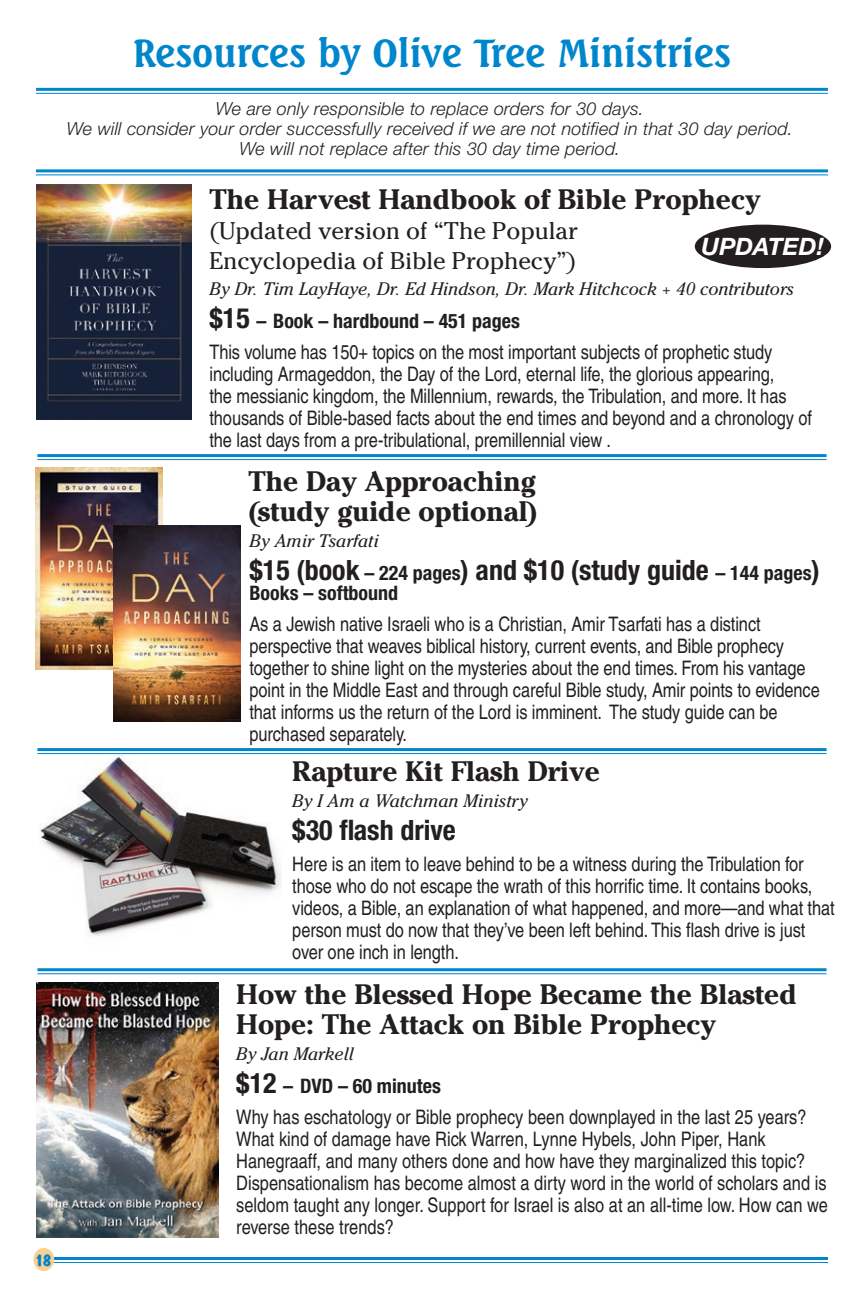
<style>
.page{position:relative;width:864px;height:1296px;background:#fff}
.page>*{position:absolute;margin:0;border:0;box-sizing:border-box;transform-origin:0 0}
.t1{font:700 38px "Seagull BT";color:#0086cc}
.t2{font:700 28px/30px "Cheltenham";color:#231f20}
.t3{font:700 condensed 28px "Helvetica Neue LT Std";color:#231f20}
.t4{font:24px/30px "Cheltenham";color:#231f20}
.t5{font:italic 700 24px "Helvetica Neue LT Std";color:#fff}
.t6{font:condensed 20px/22px "Helvetica";letter-spacing:-.005em;color:#231f20}
.t7{font:700 condensed 20px "Helvetica Neue LT Std";color:#231f20}
.t8{font:italic 300 18px/20px "Helvetica Neue LT Std";letter-spacing:.01em;color:#231f20;text-align:center}
.t9{font:italic 18px "Cheltenham";color:#231f20}
.t10{font:700 18px "Dom Casual Std";color:#0086cc}
.s1{font-size:28px}
.s2{font-size:20px}
</style>
<div class="page">
<hr style="left:39px;top:1257px;width:789px;height:3px;background:#0086cc">
<hr style="left:39px;top:1262px;width:789px;height:1px;background:#0086cc">
<div style="left:33px;top:1248px;width:21px;height:23px;background:#fdcf90;border-radius:50%"></div>
<hr style="left:36px;top:88px;width:792px;height:3px;background:#0086cc">
<hr style="left:36px;top:93px;width:792px;height:1px;background:#0086cc">
<hr style="left:36px;top:169px;width:792px;height:3px;background:#0086cc">
<hr style="left:36px;top:174px;width:792px;height:1px;background:#0086cc">
<img style="left:37px;top:982px;width:181px;height:256px">
<hr style="left:37px;top:968px;width:790px;height:3px;background:#0086cc">
<hr style="left:37px;top:973px;width:790px;height:1px;background:#0086cc">
<hr style="left:37px;top:454px;width:790px;height:3px;background:#0086cc">
<hr style="left:37px;top:459px;width:790px;height:1px;background:#0086cc">
<img style="left:36px;top:184px;width:156px;height:235px">
<img style="left:36px;top:467px;width:127px;height:203px">
<img style="left:114px;top:526px;width:126px;height:196px">
<img style="left:37px;top:751px;width:245px;height:185px">
<hr style="left:37px;top:748px;width:790px;height:3px;background:#0086cc">
<hr style="left:37px;top:753px;width:790px;height:1px;background:#0086cc">
<div style="left:695px;top:225px;width:136px;height:43px;background:#231f20;border-radius:50%"></div>
<p class="t10" style="left:36px;top:1250px;width:17px">18</p>
<h1 class="t1" style="left:133px;top:28px;width:600px">Resources by Olive Tree Ministries</h1>
<p class="t8" style="left:67px;top:99px;width:727px">We are only responsible to replace orders for 30 days.<br>We will consider your order successfully received if we are not notified in that 30 day period.<br>We will not replace after this 30 day time period.</p>
<h2 class="t2" style="left:210px;top:184px;width:553px">The Harvest Handbook of Bible Prophecy</h2>
<p class="t4" style="left:210px;top:216px;width:370px">(Updated version of “The Popular<br>Encyclopedia of Bible Prophecy”)</p>
<p class="t9" style="left:210px;top:278px;width:586px">By Dr. Tim LayHaye, Dr. Ed Hindson, Dr. Mark Hitchcock + 40 contributors</p>
<p class="t7" style="left:210px;top:308px;width:312px"><span class="s1">$15</span> – Book – hardbound – 451 pages</p>
<p class="t6" style="left:210px;top:341px;width:604px">This volume has 150+ topics on the most important subjects of prophetic study including Armageddon, the Day of the Lord, eternal life, the glorious appearing,<br>the messianic kingdom, the Millennium, rewards, the Tribulation, and more. It has thousands of Bible-based facts about the end times and beyond and a chronology of the last days from a pre-tribulational, premillennial view .</p>
<p class="t5" style="left:702px;top:232px;width:124px">UPDATED!</p>
<h2 class="t2" style="left:248px;top:466px;width:290px">The Day Approaching (study guide optional)</h2>
<p class="t9" style="left:249px;top:530px;width:131px">By Amir Tsarfati</p>
<h2 class="t3" style="left:249px;top:553px;width:572px">$15 (book <span class="s2">– 224 pages</span>) and $10 (study guide <span class="s2">– 144 pages</span>)</h2>
<p class="t7" style="left:249px;top:581px;width:150px">Books – softbound</p>
<p class="t6" style="left:249px;top:613px;width:572px">As a Jewish native Israeli who is a Christian, Amir Tsarfati has a distinct perspective that weaves biblical history, current events, and Bible prophecy together to shine light on the mysteries about the end times. From his vantage point in the Middle East and through careful Bible study, Amir points to evidence that informs us the return of the Lord is imminent. The study guide can be purchased separately.</p>
<h2 class="t2" style="left:292px;top:756px;width:309px">Rapture Kit Flash Drive</h2>
<p class="t9" style="left:292px;top:790px;width:237px">By I Am a Watchman Ministry</p>
<h2 class="t3" style="left:292px;top:813px;width:165px">$30 flash drive</h2>
<p class="t6" style="left:292px;top:852px;width:544px">Here is an item to leave behind to be a witness during the Tribulation for those who do not escape the wrath of this horrific time. It contains books, videos, a Bible, an explanation of what happened, and more—and what that person must do now that they’ve been left behind. This flash drive is just over one inch in length.</p>
<h2 class="t2" style="left:236px;top:979px;width:562px">How the Blessed Hope Became the Blasted<br>Hope: The Attack on Bible Prophecy</h2>
<p class="t9" style="left:236px;top:1043px;width:119px">By Jan Markell</p>
<p class="t7" style="left:236px;top:1074px;width:206px"><span class="s1">$12</span> – DVD – 60 minutes</p>
<p class="t6" style="left:236px;top:1106px;width:593px">Why has eschatology or Bible prophecy been downplayed in the last 25 years?<br>What kind of damage have Rick Warren, Lynne Hybels, John Piper, Hank Hanegraaff, and many others done and how have they marginalized this topic?<br>Dispensationalism has become almost a dirty word in the world of scholars and is seldom taught any longer. Support for Israel is also at an all-time low. How can we reverse these trends?</p>
</div>
